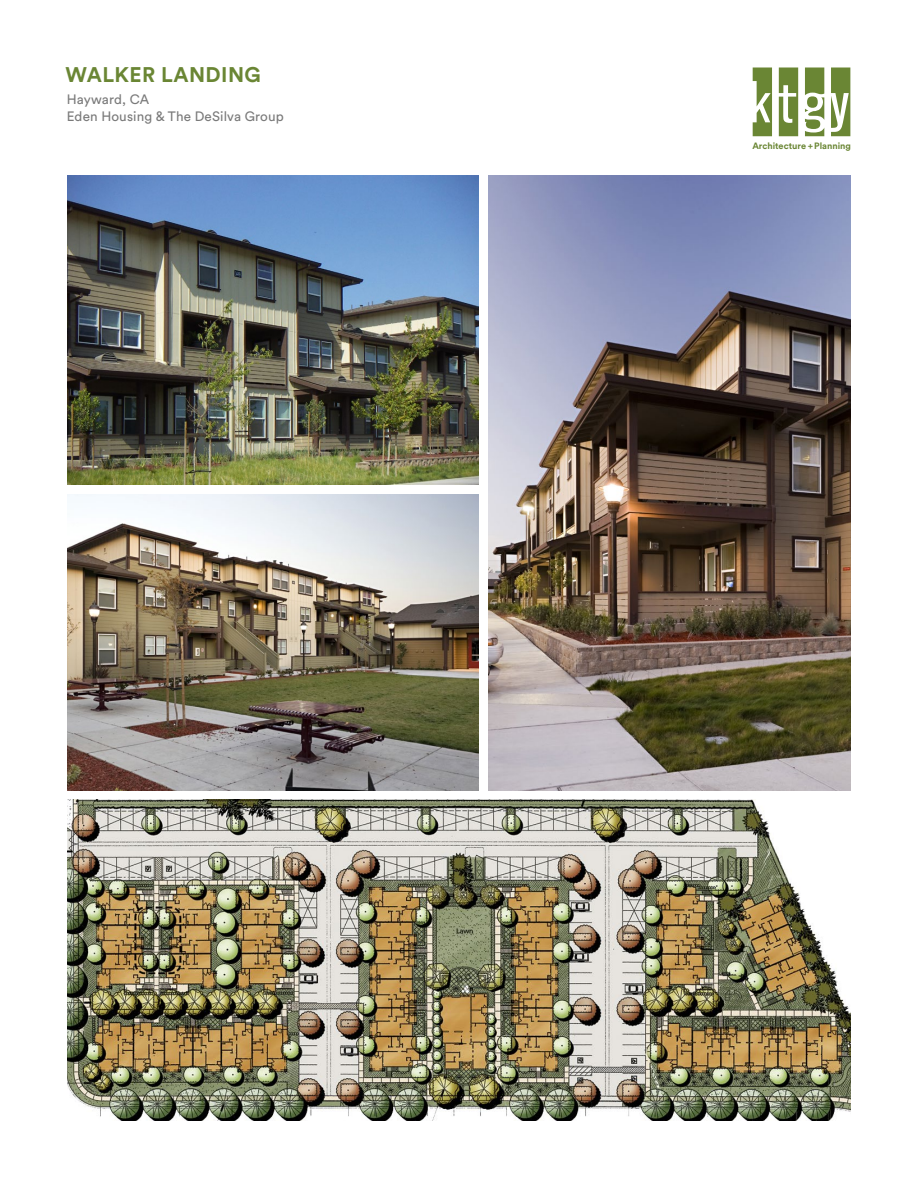
<style>
.page{position:relative;width:918px;height:1188px;background:#fff}
.page>*{position:absolute;margin:0;border:0;box-sizing:border-box;transform-origin:0 0}
.BROCHURE_-_Project_T{font:700 21px "Circular Std";letter-spacing:.02em;color:#6a8634}
.BROCHURE_-_Location{font:13.5px "Circular Std";letter-spacing:.01em;color:#7a7a7a}
.t1{font:700 9.15px "Circular Std";color:#6a8634}
</style>
<div class="page">
<svg style="left:753px;top:68px;width:19px;height:68px"></svg>
<svg style="left:779px;top:68px;width:19px;height:68px"></svg>
<svg style="left:831px;top:68px;width:19px;height:68px"></svg>
<svg style="left:805px;top:68px;width:19px;height:68px"></svg>
<img style="left:68px;top:176px;width:410px;height:308px">
<img style="left:489px;top:176px;width:361px;height:614px">
<img style="left:68px;top:495px;width:410px;height:295px">
<img style="left:68px;top:800px;width:782px;height:320px">
<p class="BROCHURE_-_Project_T" style="left:66px;top:61px;width:197px">WALKER LANDING</p>
<p class="BROCHURE_-_Location" style="left:67px;top:91px;width:84px">Hayward, CA</p>
<p class="BROCHURE_-_Location" style="left:67px;top:108px;width:218px">Eden Housing &amp; The DeSilva Group</p>
<p class="t1" style="left:752px;top:139px;width:100px">Architecture + Planning</p>
</div>
